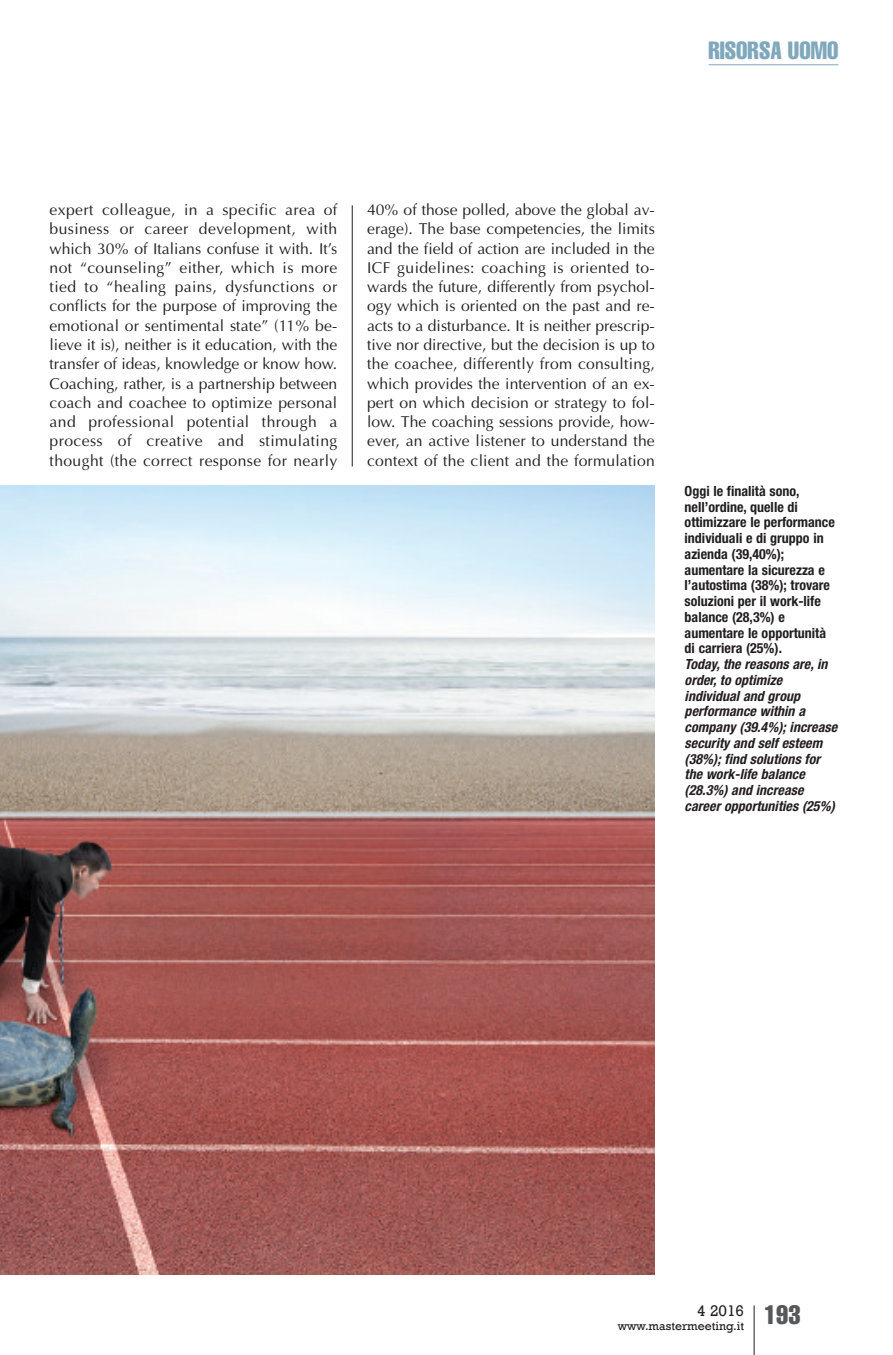
<style>
.page{position:relative;width:893px;height:1355px;background:#fff}
.page>*{position:absolute;margin:0;border:0;box-sizing:border-box;transform-origin:0 0}
.t1{font:extra-condensed 24.5px "Helvetica";color:#7fa8bc}
.t2{font:15.75px/19.2px "Optima";letter-spacing:.02em;color:#231f20;text-align:justify}
.t3{font:15.75px "Rockwell";color:#231f20}
.t4{font:700 condensed 14px/15.8px "Helvetica Neue";color:#231f20}
.t5{font:italic 700 condensed 14px/15.8px "Helvetica Neue";letter-spacing:.005em;color:#231f20}
.t6{font:12.25px "Rockwell";color:#231f20}
</style>
<div class="page">
<hr style="left:754px;top:1305px;width:1px;height:49px;background:#231f20">
<hr style="left:708px;top:64px;width:130px;height:1px;background:#7fa8bc">
<hr style="left:352px;top:205px;width:1px;height:261px;background:#231f20">
<img style="left:0;top:485px;width:655px;height:789px">
<h1 class="t1" style="left:708px;top:42px;width:131px">RISORSA UOMO</h1>
<p class="t2" style="left:50px;top:200px;width:289px">expert colleague, in a specific area of business or career development, with which 30% of Italians confuse it with. It’s not “counseling” either, which is more tied to “healing pains, dysfunctions or conflicts for the purpose of improving the emotional or sentimental state” (11% be&shy;lieve it is), neither is it education, with the transfer of ideas, knowledge or know how.<br>Coaching, rather, is a partnership between coach and coachee to optimize personal and professional potential through a process of creative and stimulating thought (the correct response for nearly</p>
<p class="t2" style="left:367px;top:200px;width:289px">40% of those polled, above the global av&shy;erage). The base competencies, the limits and the field of action are included in the ICF guidelines: coaching is oriented to&shy;wards the future, differently from psychol&shy;ogy which is oriented on the past and re&shy;acts to a disturbance. It is neither prescrip&shy;tive nor directive, but the decision is up to the coachee, differently from consulting, which provides the intervention of an ex&shy;pert on which decision or strategy to fol&shy;low. The coaching sessions provide, how&shy;ever, an active listener to understand the context of the client and the formulation</p>
<p class="t4" style="left:685px;top:484px;width:152px">Oggi le finalità sono, nell’ordine, quelle di ottimizzare le performance individuali e di gruppo in azienda (39,40%); aumentare la sicurezza e l’autostima (38%); trovare soluzioni per il work-life balance (28,3%) e aumentare le opportunità di carriera (25%).</p>
<p class="t5" style="left:685px;top:657px;width:154px">Today, the reasons are, in order, to optimize individual and group performance within a company (39.4%); increase security and self esteem (38%); find solutions for the work-life balance (28.3%) and increase career opportunities (25%)</p>
<p class="t6" style="left:618px;top:1318px;width:184px">www.mastermeeting.it <sup>193</sup></p>
<p class="t3" style="left:697px;top:1300px;width:49px">4 2016</p>
</div>
